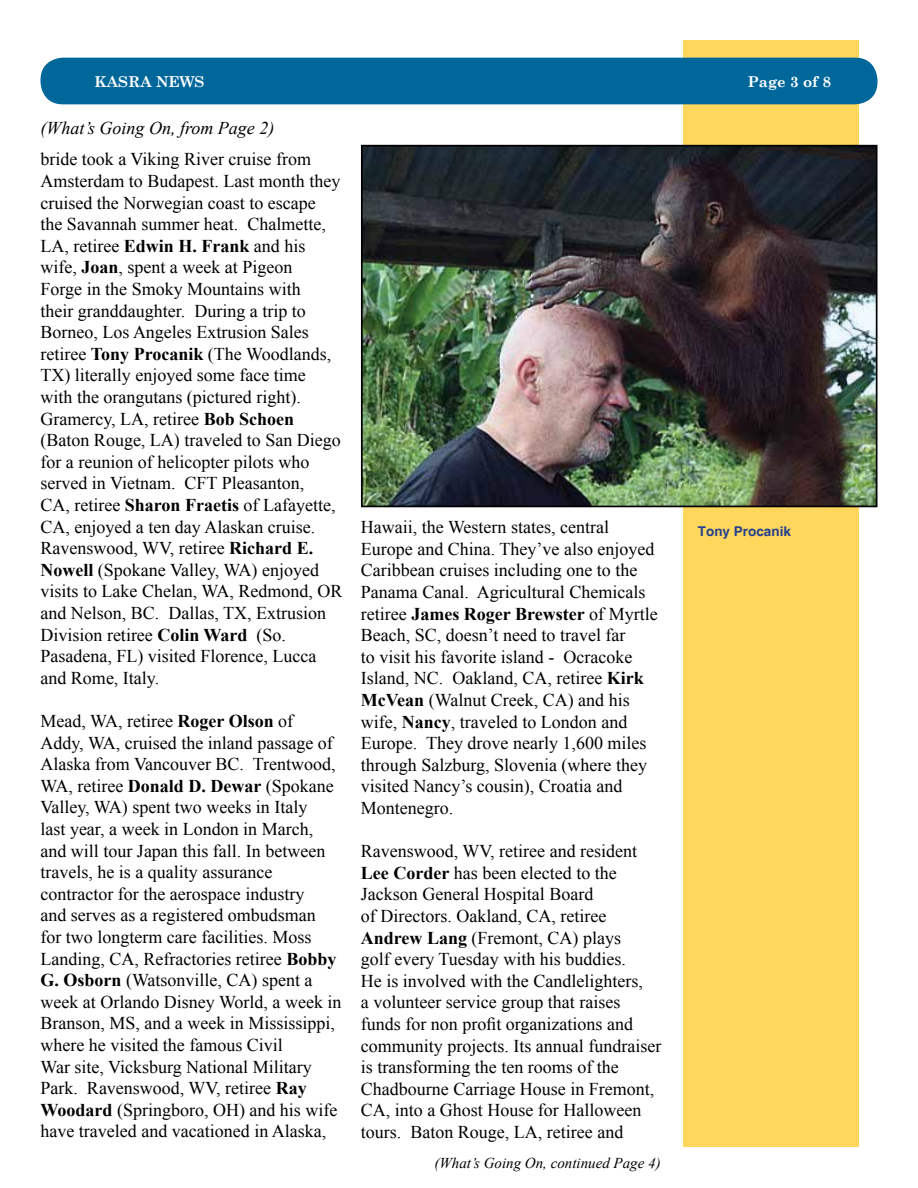
<style>
.page{position:relative;width:918px;height:1188px;background:#fff}
.page>*{position:absolute;margin:0;border:0;box-sizing:border-box;transform-origin:0 0}
.t1{font:18px/21.6px "Times New Roman";color:#000}
.t2{font:italic 18px "Times New Roman";color:#000}
.t3{font:italic 15px "Times New Roman";color:#000}
.t4{font:700 15px "Century Schoolbook";color:#fff}
.t5{font:700 13.5px "Helvetica";color:#25408f}
.s1{font-weight:700}
</style>
<div class="page">
<div style="left:684px;top:40px;width:175px;height:1108px;background:#ffd75c"></div>
<div style="left:40px;top:58px;width:838px;height:46px;background:#00679b;border-radius:22px"></div>
<img style="left:364px;top:148px;width:511px;height:356px">
<div style="left:361px;top:145px;width:517px;height:362px;border:2px solid #000"></div>
<p class="t4" style="left:94px;top:70px;width:112px">KASRA NEWS</p>
<p class="t4" style="left:748px;top:70px;width:85px">Page 3 of 8</p>
<p class="t2" style="left:40px;top:116px;width:235px">(What’s Going On, from Page 2)</p>
<p class="t1" style="left:40px;top:148px;width:304px">bride took a Viking River cruise from Amsterdam to Budapest. Last month they cruised the Norwegian coast to escape<br>the Savannah summer heat. Chalmette, LA, retiree <span class="s1">Edwin H. Frank</span> and his wife, <span class="s1">Joan</span>, spent a week at Pigeon<br>Forge in the Smoky Mountains with<br>their granddaughter. During a trip to Borneo, Los Angeles Extrusion Sales retiree <span class="s1">Tony Procanik</span> (The Woodlands, TX) literally enjoyed some face time<br>with the orangutans (pictured right).<br>Gramercy, LA, retiree <span class="s1">Bob Schoen </span>(Baton Rouge, LA) traveled to San Diego for a reunion of helicopter pilots who served in Vietnam. CFT Pleasanton,<br>CA, retiree <span class="s1">Sharon Fraetis</span> of Lafayette, CA, enjoyed a ten day Alaskan cruise.<br>Ravenswood, WV, retiree <span class="s1">Richard E.<br>Nowell</span> (Spokane Valley, WA) enjoyed visits to Lake Chelan, WA, Redmond, OR and Nelson, BC. Dallas, TX, Extrusion Division retiree <span class="s1">Colin Ward</span> (So.<br>Pasadena, FL) visited Florence, Lucca and Rome, Italy.</p>
<p class="t1" style="left:40px;top:710px;width:303px">Mead, WA, retiree <span class="s1">Roger Olson</span> of<br>Addy, WA, cruised the inland passage of Alaska from Vancouver BC. Trentwood, WA, retiree <span class="s1">Donald D. Dewar</span> (Spokane Valley, WA) spent two weeks in Italy<br>last year, a week in London in March, and will tour Japan this fall. In between travels, he is a quality assurance contractor for the aerospace industry<br>and serves as a registered ombudsman<br>for two longterm care facilities. Moss Landing, CA, Refractories retiree <span class="s1">Bobby G. Osborn</span> (Watsonville, CA) spent a week at Orlando Disney World, a week in Branson, MS, and a week in Mississippi, where he visited the famous Civil<br>War site, Vicksburg National Military Park. Ravenswood, WV, retiree <span class="s1">Ray Woodard</span> (Springboro, OH) and his wife have traveled and vacationed in Alaska,</p>
<p class="t1" style="left:361px;top:516px;width:298px">Hawaii, the Western states, central Europe and China. They’ve also enjoyed Caribbean cruises including one to the Panama Canal. Agricultural Chemicals retiree <span class="s1">James Roger Brewster</span> of Myrtle Beach, SC, doesn’t need to travel far<br>to visit his favorite island - Ocracoke Island, NC. Oakland, CA, retiree <span class="s1">Kirk McVean</span> (Walnut Creek, CA) and his wife, <span class="s1">Nancy</span>, traveled to London and Europe. They drove nearly 1,600 miles through Salzburg, Slovenia (where they visited Nancy’s cousin), Croatia and Montenegro.</p>
<p class="t1" style="left:361px;top:840px;width:302px">Ravenswood, WV, retiree and resident <span class="s1">Lee Corder</span> has been elected to the Jackson General Hospital Board<br>of Directors. Oakland, CA, retiree <span class="s1">Andrew Lang</span> (Fremont, CA) plays<br>golf every Tuesday with his buddies.<br>He is involved with the Candlelighters,<br>a volunteer service group that raises funds for non profit organizations and community projects. Its annual fundraiser is transforming the ten rooms of the Chadbourne Carriage House in Fremont, CA, into a Ghost House for Halloween tours. Baton Rouge, LA, retiree and</p>
<p class="t3" style="left:434px;top:1152px;width:228px">(What’s Going On, continued Page 4)</p>
<p class="t5" style="left:698px;top:523px;width:95px">Tony Procanik</p>
</div>
